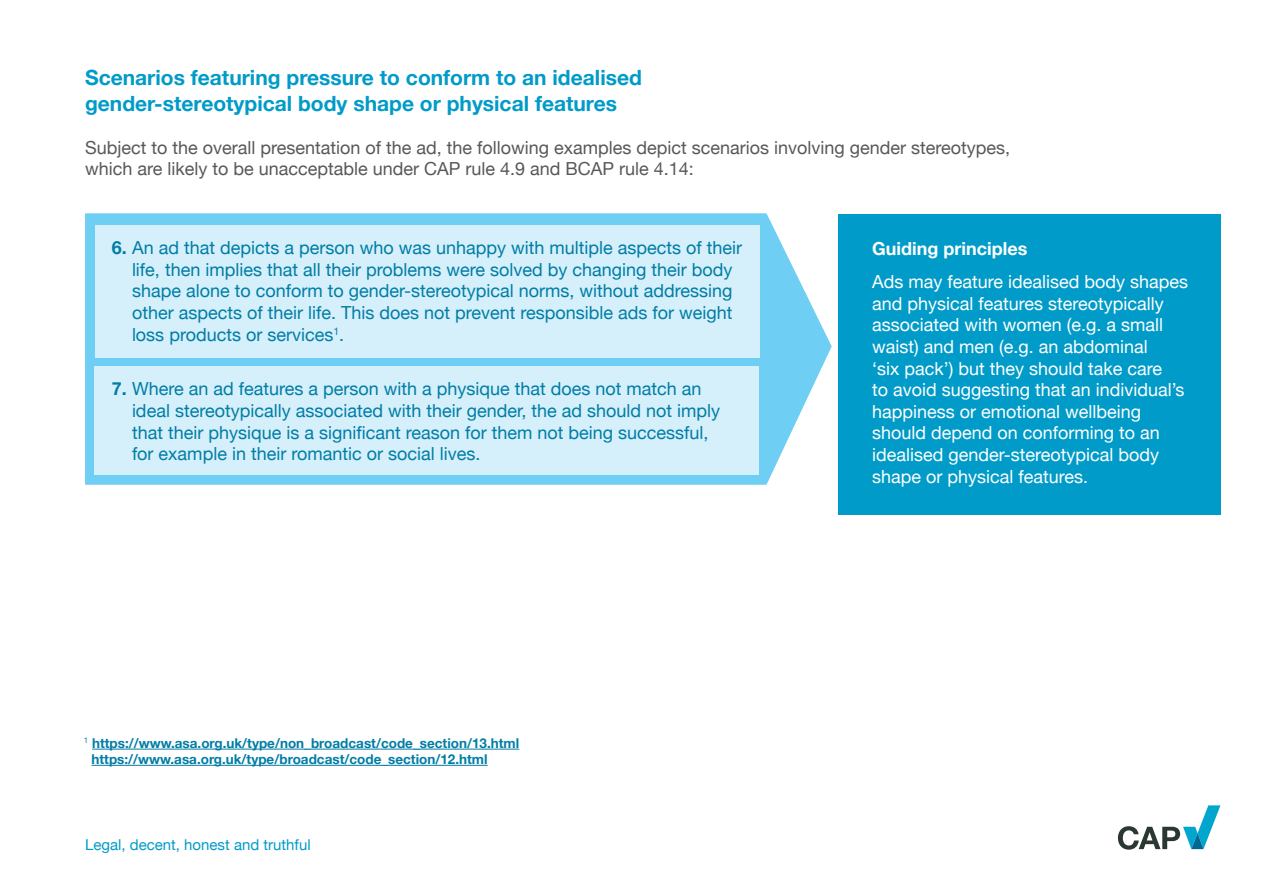
<style>
.page{position:relative;width:1263px;height:893px;background:#fff}
.page>*{position:absolute;margin:0;border:0;box-sizing:border-box;transform-origin:0 0}
.t1{font:700 21px "Helvetica Neue";color:#009bc8}
.t2{font:18px/21.6px "Helvetica Neue";color:#007da5}
.t3{font:18px/21.6px "Helvetica Neue";color:#fff}
.t4{font:18px/21.6px "Helvetica Neue";color:#57585a}
.t5{font:700 18px "Helvetica Neue";color:#fff}
.t6{font:15px "Helvetica Neue";color:#009bc8}
.t7{font:700 13.5px "Helvetica Neue";color:#007da5}
.s1{font-weight:700}
</style>
<div class="page">
<svg style="left:1118px;top:805px;width:102px;height:45px"></svg>
<div style="left:839px;top:214px;width:382px;height:300px;background:#009bc8"></div>
<svg style="left:85px;top:213px;width:747px;height:272px;fill:#6fcef4"></svg>
<div style="left:95px;top:225px;width:664px;height:132px;background:#d5effb"></div>
<div style="left:94px;top:366px;width:664px;height:109px;background:#d5effb"></div>
<hr style="left:92px;top:749px;width:427px;height:1px;background:#007da5">
<hr style="left:91px;top:765px;width:397px;height:1px;background:#007da5">
<p class="t1" style="left:85px;top:61px;width:558px">Scenarios featuring pressure to conform to an idealised</p>
<p class="t1" style="left:85px;top:87px;width:533px">gender-stereotypical body shape or physical features</p>
<p class="t4" style="left:85px;top:138px;width:927px">Subject to the overall presentation of the ad, the following examples depict scenarios involving gender stereotypes, which are likely to be unacceptable under CAP rule 4.9 and BCAP rule 4.14:</p>
<p class="t2" style="left:132px;top:238px;width:612px;text-indent:-20px"><span class="s1">6.</span> An ad that depicts a person who was unhappy with multiple aspects of their life, then implies that all their problems were solved by changing their body shape alone to conform to gender-stereotypical norms, without addressing other aspects of their life. This does not prevent responsible ads for weight loss products or services<sup>1</sup>.</p>
<p class="t2" style="left:132px;top:379px;width:590px;text-indent:-20px"><span class="s1">7.</span> Where an ad features a person with a physique that does not match an ideal stereotypically associated with their gender, the ad should not imply that their physique is a significant reason for them not being successful,</p>
<p class="t2" style="left:132px;top:444px;width:350px">for example in their romantic or social lives.</p>
<p class="t7" style="left:84px;top:732px;width:437px"><sup>1</sup> https://www.asa.org.uk/type/non_broadcast/code_section/13.html</p>
<p class="t7" style="left:91px;top:748px;width:398px">https://www.asa.org.uk/type/broadcast/code_section/12.html</p>
<p class="t6" style="left:85px;top:834px;width:227px">Legal, decent, honest and truthful</p>
<p class="t5" style="left:872px;top:234px;width:157px">Guiding principles</p>
<p class="t3" style="left:872px;top:272px;width:318px">Ads may feature idealised body shapes and physical features stereotypically associated with women (e.g. a small waist) and men (e.g. an abdominal</p>
<p class="t3" style="left:872px;top:358px;width:292px">‘six pack’) but they should take care</p>
<p class="t3" style="left:872px;top:380px;width:314px">to avoid suggesting that an individual’s happiness or emotional wellbeing should depend on conforming to an idealised gender-stereotypical body shape or physical features.</p>
</div>
